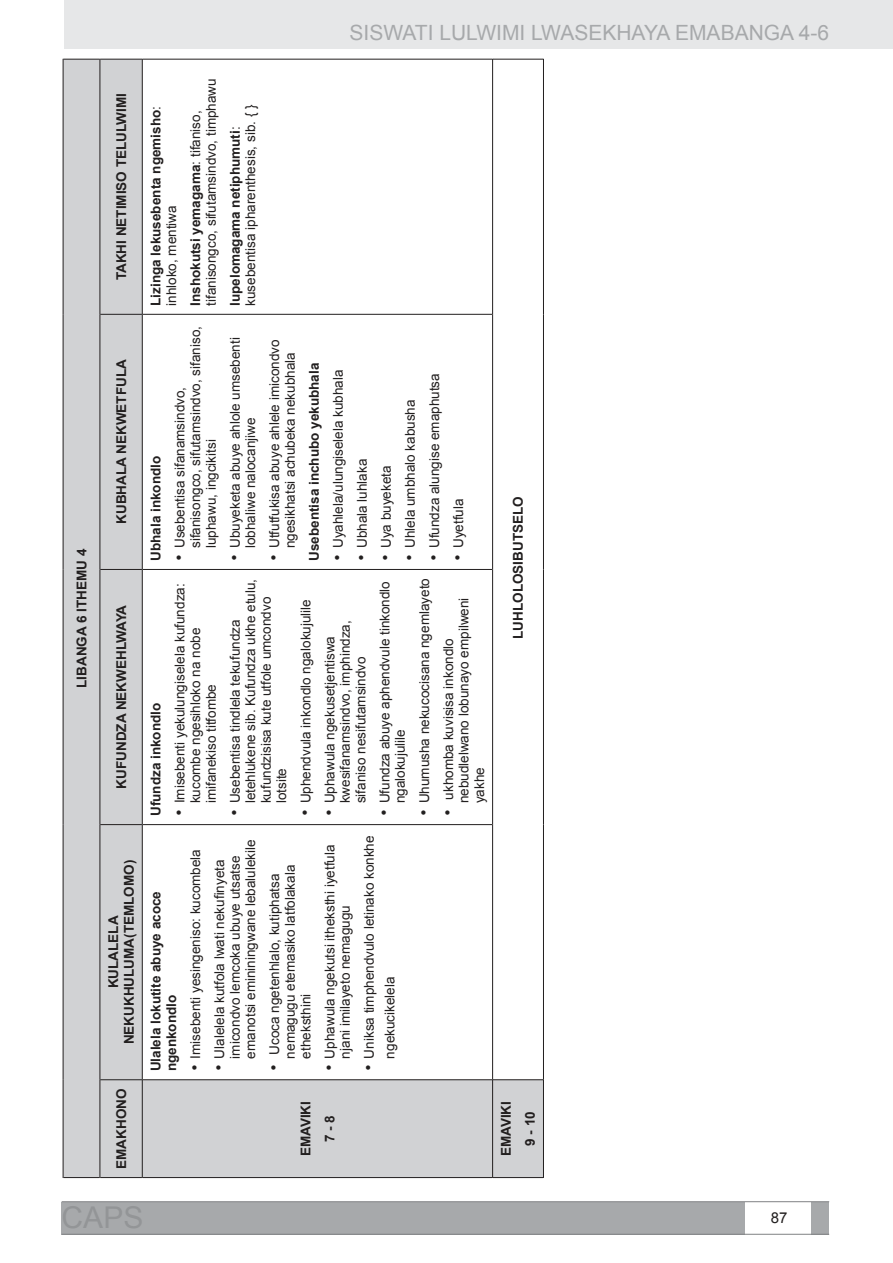
<style>
.page{position:relative;width:893px;height:1263px;background:#fff}
.page>*{position:absolute;margin:0;border:0;box-sizing:border-box;transform-origin:0 0}
.t1{font:21px "Arial";color:#a7a9ab}
.t2{font:15px "Arial";color:#221f1f}
.t3{font:13.5px/15.6px "Arial";color:#221f1f}
.t4{font:700 13.5px/15.5px "Arial";color:#221f1f;text-align:center}
.s1{font-weight:400}
.s2{font-weight:700}
</style>
<div class="page">
<div style="left:64px;top:0;width:829px;height:49px;background:#e6e7e8"></div>
<div style="left:62px;top:1202px;width:683px;height:32px;background:#a7a9ab"></div>
<div style="left:812px;top:1202px;width:17px;height:32px;background:#a7a9ab"></div>
<hr style="left:62px;top:1234px;width:767px;height:1px;background:#808284">
<hr style="left:62px;top:1201px;width:767px;height:1px;background:#808284">
<svg style="left:64px;top:60px;width:479px;height:1117px"></svg>
<hr style="left:100px;top:1080px;width:1px;height:98px;background:#221f1f">
<hr style="left:100px;top:1079px;width:42px;height:1px;background:#221f1f">
<hr style="left:100px;top:825px;width:1px;height:255px;background:#221f1f">
<hr style="left:100px;top:569px;width:1px;height:256px;background:#221f1f">
<hr style="left:100px;top:314px;width:1px;height:255px;background:#221f1f">
<hr style="left:100px;top:824px;width:42px;height:1px;background:#221f1f">
<hr style="left:100px;top:569px;width:42px;height:1px;background:#221f1f">
<hr style="left:100px;top:314px;width:42px;height:1px;background:#221f1f">
<hr style="left:100px;top:59px;width:1px;height:255px;background:#221f1f">
<hr style="left:142px;top:1080px;width:1px;height:98px;background:#221f1f">
<hr style="left:142px;top:825px;width:1px;height:255px;background:#221f1f">
<hr style="left:142px;top:569px;width:1px;height:256px;background:#221f1f">
<hr style="left:142px;top:314px;width:1px;height:255px;background:#221f1f">
<hr style="left:142px;top:59px;width:1px;height:255px;background:#221f1f">
<hr style="left:143px;top:1079px;width:349px;height:1px;background:#221f1f">
<hr style="left:143px;top:824px;width:349px;height:1px;background:#221f1f">
<hr style="left:143px;top:569px;width:349px;height:1px;background:#221f1f">
<hr style="left:143px;top:314px;width:349px;height:1px;background:#221f1f">
<hr style="left:492px;top:1080px;width:1px;height:98px;background:#221f1f">
<hr style="left:493px;top:1079px;width:50px;height:1px;background:#221f1f">
<hr style="left:492px;top:825px;width:1px;height:255px;background:#221f1f">
<hr style="left:492px;top:569px;width:1px;height:256px;background:#221f1f">
<hr style="left:492px;top:314px;width:1px;height:255px;background:#221f1f">
<hr style="left:492px;top:59px;width:1px;height:255px;background:#221f1f">
<hr style="left:63px;top:1080px;width:1px;height:98px;background:#221f1f">
<hr style="left:63px;top:1177px;width:37px;height:1px;background:#221f1f">
<hr style="left:63px;top:825px;width:1px;height:255px;background:#221f1f">
<hr style="left:63px;top:569px;width:1px;height:256px;background:#221f1f">
<hr style="left:63px;top:314px;width:1px;height:255px;background:#221f1f">
<hr style="left:63px;top:59px;width:1px;height:255px;background:#221f1f">
<hr style="left:63px;top:59px;width:37px;height:1px;background:#221f1f">
<hr style="left:100px;top:1177px;width:42px;height:1px;background:#221f1f">
<hr style="left:100px;top:59px;width:42px;height:1px;background:#221f1f">
<hr style="left:143px;top:1177px;width:349px;height:1px;background:#221f1f">
<hr style="left:143px;top:59px;width:349px;height:1px;background:#221f1f">
<hr style="left:493px;top:1177px;width:50px;height:1px;background:#221f1f">
<hr style="left:493px;top:59px;width:50px;height:1px;background:#221f1f">
<hr style="left:543px;top:1080px;width:1px;height:98px;background:#221f1f">
<hr style="left:543px;top:825px;width:1px;height:255px;background:#221f1f">
<hr style="left:543px;top:569px;width:1px;height:256px;background:#221f1f">
<hr style="left:543px;top:314px;width:1px;height:255px;background:#221f1f">
<hr style="left:543px;top:59px;width:1px;height:255px;background:#221f1f">
<p class="t4" style="left:75px;top:688px;width:141px;rotate:-90deg">LIBANGA 6 ITHEMU 4</p>
<h1 class="t1" style="left:350px;top:21px;width:481px">SISWATI LULWIMI LWASEKHAYA EMABANGA 4-6</h1>
<p class="t4" style="left:115px;top:280px;width:189px;rotate:-90deg">TAKHI NETIMISO TELULWIMI</p>
<p class="t4" style="left:115px;top:524px;width:166px;rotate:-90deg">KUBHALA NEKWETFULA</p>
<p class="t4" style="left:115px;top:789px;width:185px;rotate:-90deg">KUFUNDZA NEKWEHLWAYA</p>
<p class="t4" style="left:107px;top:1044px;width:186px;rotate:-90deg">KULALELA<br>NEKUKHULUMA(TEMLOMO)</p>
<p class="t4" style="left:115px;top:1169px;width:82px;rotate:-90deg">EMAKHONO</p>
<p class="t4" style="left:149px;top:306px;width:201px;text-align:left;rotate:-90deg">Lizinga lekusebenta ngemisho<span class="s1">: inhloko, mentiwa</span></p>
<p class="t3" style="left:189px;top:306px;width:229px;rotate:-90deg"><span class="s2">Inshokutsi yemagama</span>: tifaniso, tifanisongco, sifutamsindvo, timphawu</p>
<p class="t3" style="left:228px;top:306px;width:203px;rotate:-90deg"><span class="s2">lupelomagama netiphumuti</span>: kusebentisa ipharenthesis, sib. { }</p>
<p class="t4" style="left:149px;top:561px;width:107px;rotate:-90deg">Ubhala inkondlo</p>
<p class="t3" style="left:173px;top:548px;width:224px;text-indent:-13px;rotate:-90deg">• Usebentisa sifanamsindvo, sifanisongco, sifutamsindvo, sifaniso, luphawu, ingcikitsi</p>
<p class="t3" style="left:228px;top:548px;width:212px;text-indent:-13px;rotate:-90deg">• Ubuyeketa abuye ahlole umsebenti lobhaliwe nalocanjiwe</p>
<p class="t3" style="left:268px;top:561px;width:223px;text-align:center;rotate:-90deg">• Utfutfukisa abuye ahlele imicondvo ngesikhatsi achubeka nekubhala</p>
<p class="t4" style="left:308px;top:561px;width:200px;rotate:-90deg">Usebentisa inchubo yekubhala</p>
<p class="t3" style="left:332px;top:561px;width:193px;rotate:-90deg">• Uyahlela/ulungiselela kubhala</p>
<p class="t3" style="left:356px;top:561px;width:104px;rotate:-90deg">• Ubhala luhlaka</p>
<p class="t3" style="left:380px;top:561px;width:97px;rotate:-90deg">• Uya buyeketa</p>
<p class="t3" style="left:404px;top:561px;width:163px;rotate:-90deg">• Uhlela umbhalo kabusha</p>
<p class="t3" style="left:427px;top:561px;width:189px;rotate:-90deg">• Ufundza alungise emaphutsa</p>
<p class="t3" style="left:452px;top:561px;width:64px;rotate:-90deg">• Uyetfula</p>
<p class="t4" style="left:149px;top:816px;width:115px;rotate:-90deg">Ufundza inkondlo</p>
<p class="t3" style="left:172px;top:803px;width:221px;text-indent:-13px;rotate:-90deg">• Imisebenti yekulungiselela kufundza: kucombe ngesihloko na nobe imifanekiso titfombe</p>
<p class="t3" style="left:227px;top:803px;width:226px;text-indent:-13px;rotate:-90deg">• Usebentisa tindlela tekufundza letehlukene sib. Kufundza ukhe etulu, kufundzisisa kute utfole umcondvo lotsite</p>
<p class="t3" style="left:299px;top:816px;width:218px;rotate:-90deg">• Uphendvula inkondlo ngalokujulile</p>
<p class="t4" style="left:149px;top:1071px;width:182px;text-align:left;rotate:-90deg">Ulalela lokutite abuye acoce ngenkondlo</p>
<p class="t3" style="left:189px;top:1071px;width:224px;rotate:-90deg">• Imisebenti yesingeniso: kucombela</p>
<p class="t3" style="left:212px;top:1058px;width:221px;text-indent:-13px;rotate:-90deg">• Ulalelela kutfola lwati nekufinyeta imicondvo lemcoka ubuye utsatse emanotsi emininingwane lebalulekile</p>
<p class="t3" style="left:268px;top:1058px;width:195px;text-indent:-13px;rotate:-90deg">• Ucoca ngetenhlalo, kutiphatsa nemagugu etemasiko latfolakala etheksthini</p>
<p class="t3" style="left:323px;top:803px;width:185px;text-indent:-13px;rotate:-90deg">• Uphawula ngekusetjentiswa kwesifanamsindvo, imphindza, sifaniso nesifutamsindvo</p>
<p class="t3" style="left:377px;top:803px;width:224px;text-indent:-13px;rotate:-90deg">• Ufundza abuye aphendvule tinkondlo ngalokujulile</p>
<p class="t3" style="left:418px;top:816px;width:239px;rotate:-90deg">• Uhumusha nekucocisana ngemlayeto</p>
<p class="t3" style="left:323px;top:1058px;width:215px;text-indent:-13px;rotate:-90deg">• Uphawula ngekutsi itheksthi iyetfula njani imilayeto nemagugu</p>
<p class="t3" style="left:360px;top:1058px;width:224px;line-height:20.7px;text-indent:-13px;rotate:-90deg">• Uniksa timphendvulo letinako konkhe ngekucikelela</p>
<p class="t3" style="left:442px;top:803px;width:207px;text-indent:-13px;rotate:-90deg">• ukhomba kuvisisa inkondlo nebudlelwano lobunayo empilweni yakhe</p>
<p class="t4" style="left:295px;top:1156px;width:57px;line-height:24px;rotate:-90deg">EMAVIKI<br>7 - 8</p>
<p class="t4" style="left:512px;top:639px;width:144px;rotate:-90deg">LUHLOLOSIBUTSELO</p>
<p class="t4" style="left:495px;top:1156px;width:57px;line-height:24px;rotate:-90deg">EMAVIKI<br>9 - 10</p>
<p class="t2" style="left:771px;top:1208px;width:18px">87</p>
</div>
